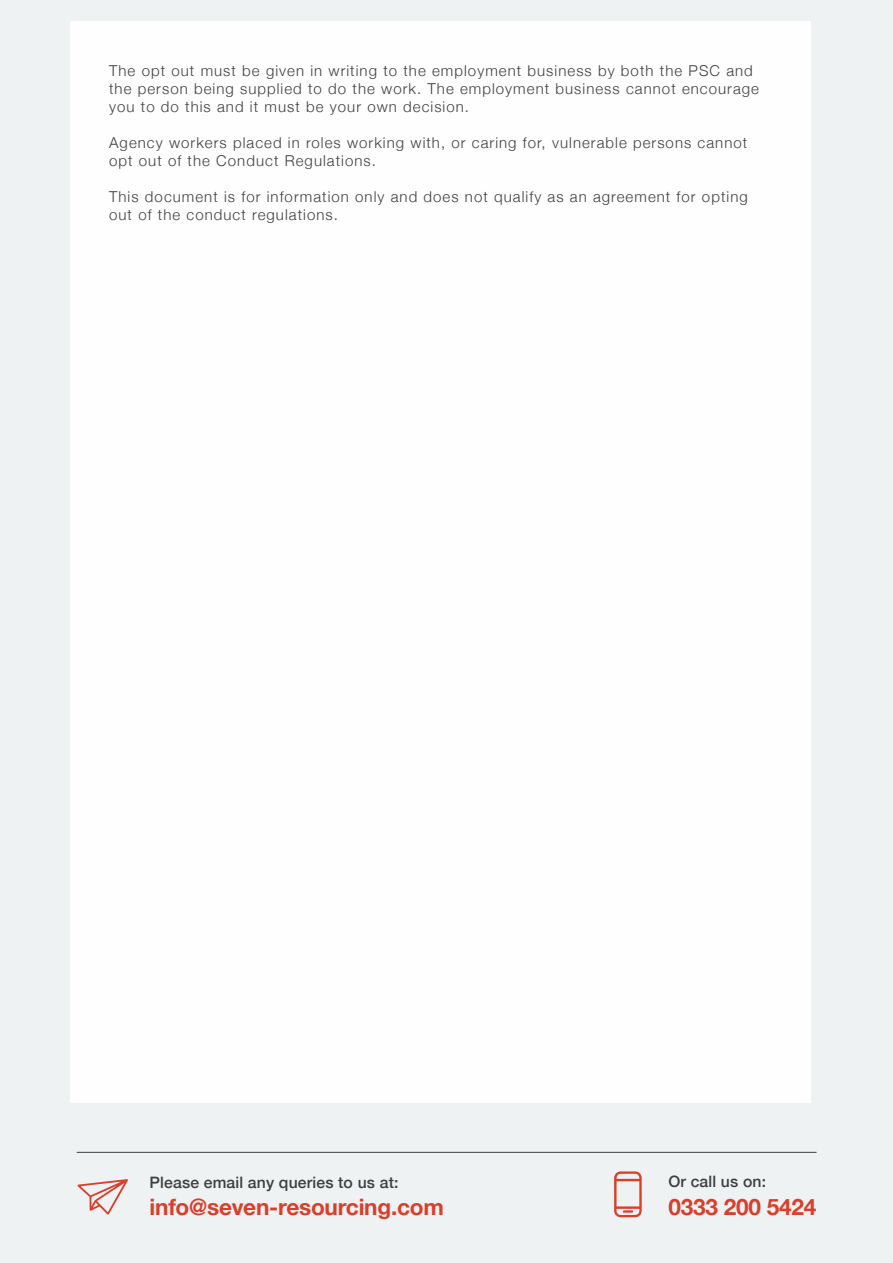
<style>
.page{position:relative;width:893px;height:1263px;background:#eff2f3}
.page>*{position:absolute;margin:0;border:0;box-sizing:border-box;transform-origin:0 0}
.t1{font:700 22.65px "Helvetica Neue";letter-spacing:-.01em;color:#d93f2b}
.t2{font:500 15.75px "Helvetica Neue";letter-spacing:.01em;color:#3e3e3f}
.t3{font:300 15px/18px "Helvetica Neue";letter-spacing:.07em;color:#3e3e3f}
</style>
<div class="page">
<div style="left:71px;top:21px;width:740px;height:1081px;background:#fff"></div>
<hr style="left:77px;top:1152px;width:739px;height:1px;background:#3e3e3f">
<svg style="left:77px;top:1179px;width:51px;height:36px"></svg>
<svg style="left:614px;top:1171px;width:28px;height:46px"></svg>
<p class="t3" style="left:109px;top:61px;width:651px">The opt out must be given in writing to the employment business by both the PSC and the person being supplied to do the work. The employment business cannot encourage you to do this and it must be your own decision.</p>
<p class="t3" style="left:109px;top:133px;width:640px">Agency workers placed in roles working with, or caring for, vulnerable persons cannot opt out of the Conduct Regulations.</p>
<p class="t3" style="left:109px;top:187px;width:640px">This document is for information only and does not qualify as an agreement for opting out of the conduct regulations.</p>
<p class="t2" style="left:150px;top:1169px;width:250px">Please email any queries to us at:</p>
<p class="t2" style="left:668px;top:1168px;width:99px">Or call us on:</p>
<p class="t1" style="left:150px;top:1189px;width:296px">info@seven-resourcing.com</p>
<p class="t1" style="left:668px;top:1189px;width:150px">0333 200 5424</p>
</div>
